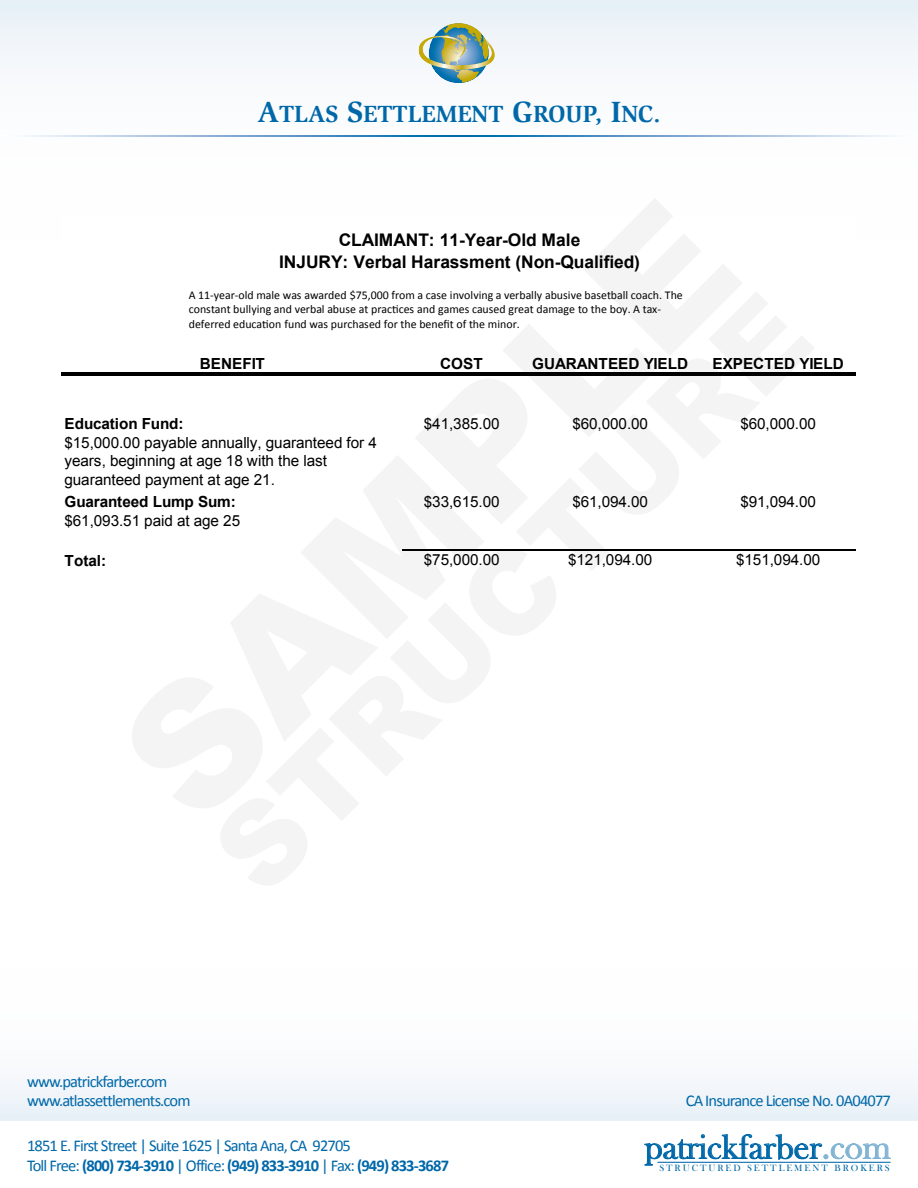
<style>
.page{position:relative;width:918px;height:1188px;background:#fff}
.page>*{position:absolute;margin:0;border:0;box-sizing:border-box;transform-origin:0 0}
.t1{font:900 171.3px "Arial";color:#231f20}
.t2{font:34.95px "Bask Old Face";color:#0068a9}
.t3{font:700 24px "Slimbach Std";color:#0068a9}
.t4{font:700 17.4px/21.9px "Arial";letter-spacing:-.005em;color:#000;text-align:center}
.t5{font:16.5px/19.5px "Calibri";letter-spacing:-.05em;color:#0068a9}
.t6{font:15.3px/18.6px "Arial";letter-spacing:-.005em;color:#000}
.t7{font:700 15.3px "Arial";color:#000}
.t8{font:11.85px/14.5px "Calibri";color:#000}
.t9{font:9.3px "Bask Old Face";letter-spacing:.215em;color:#0068a9}
.s1{font-size:30px}
.s2{font-weight:700}
</style>
<div class="page">
<div style="left:0;top:0;width:918px;height:337px;background:linear-gradient(to bottom,#eff4f9,#fff)"></div>
<div style="left:0;top:904px;width:918px;height:216px;background:linear-gradient(to bottom,#fff,#f1f5fa)"></div>
<svg style="left:419px;top:23px;width:91px;height:60px"></svg>
<svg style="left:459px;top:135px;width:459px;height:1px"></svg>
<svg style="left:0;top:135px;width:459px;height:1px"></svg>
<svg style="left:644px;top:1134px;width:247px;height:32px"></svg>
<hr style="left:657px;top:1162px;width:233px;height:1px;background:#0068a9">
<div style="left:62px;top:216px;width:794px;height:389px;background:#fff"></div>
<hr style="left:62px;top:373px;width:794px;height:3px;background:#000">
<hr style="left:402px;top:549px;width:454px;height:1px;background:#000">
<h3 class="t3" style="left:258px;top:99px;width:404px"><span class="s1">A</span>TLAS <span class="s1">S</span>ETTLEMENT <span class="s1">G</span>ROUP, <span class="s1">I</span>NC.</h3>
<h1 class="t1" style="left:65px;top:698px;width:782px;rotate:-45deg">SAMPLE</h1>
<h3 class="t4" style="left:279px;top:230px;width:363px">CLAIMANT: 11-Year-Old Male<br>INJURY: Verbal Harassment (Non-Qualified)</h3>
<p class="t8" style="left:189px;top:288px;width:496px">A 11-year-old male was awarded $75,000 from a case involving a verbally abusive basetball coach. The constant bullying and verbal abuse at practices and games caused great damage to the boy. A tax&shy;deferred education fund was purchased for the benefit of the minor.</p>
<p class="t7" style="left:200px;top:354px;width:67px">BENEFIT</p>
<p class="t7" style="left:440px;top:354px;width:44px">COST</p>
<p class="t7" style="left:532px;top:354px;width:157px">GUARANTEED YIELD</p>
<p class="t7" style="left:713px;top:354px;width:133px">EXPECTED YIELD</p>
<p class="t7" style="left:65px;top:413px;width:120px">Education Fund:</p>
<p class="t6" style="left:424px;top:414px;width:77px">$41,385.00</p>
<p class="t6" style="left:572px;top:414px;width:77px">$60,000.00</p>
<p class="t6" style="left:740px;top:414px;width:77px">$60,000.00</p>
<p class="t6" style="left:64px;top:433px;width:314px">$15,000.00 payable annually, guaranteed for 4 years, beginning at age 18 with the last guaranteed payment at age 21.</p>
<p class="t7" style="left:64px;top:491px;width:173px">Guaranteed Lump Sum:</p>
<p class="t6" style="left:424px;top:492px;width:77px">$33,615.00</p>
<p class="t6" style="left:572px;top:492px;width:77px">$61,094.00</p>
<p class="t6" style="left:740px;top:492px;width:77px">$91,094.00</p>
<p class="t6" style="left:65px;top:511px;width:177px">$61,093.51 paid at age 25</p>
<p class="t7" style="left:65px;top:550px;width:43px">Total:</p>
<p class="t6" style="left:424px;top:551px;width:77px">$75,000.00</p>
<p class="t6" style="left:568px;top:551px;width:86px">$121,094.00</p>
<p class="t6" style="left:736px;top:551px;width:86px">$151,094.00</p>
<h3 class="t5" style="left:27px;top:1072px;width:165px">www.patrickfarber.com www.atlassettlements.com</h3>
<h3 class="t5" style="left:27px;top:1136px;width:424px">1851 E. First Street | Suite 1625 | Santa Ana, CA 92705<br>Toll Free: <span class="s2">(800) 734-3910</span> | Office: <span class="s2">(949) 833-3910</span> | Fax: <span class="s2">(949) 833-3687</span></h3>
<h3 class="t5" style="left:686px;top:1091px;width:207px">CA Insurance License No. 0A04077</h3>
<h2 class="t2" style="left:644px;top:1128px;width:248px">patrickfarber.com</h2>
<p class="t9" style="left:659px;top:1163px;width:232px">STRUCTURED SETTLEMENT BROKERS</p>
</div>
